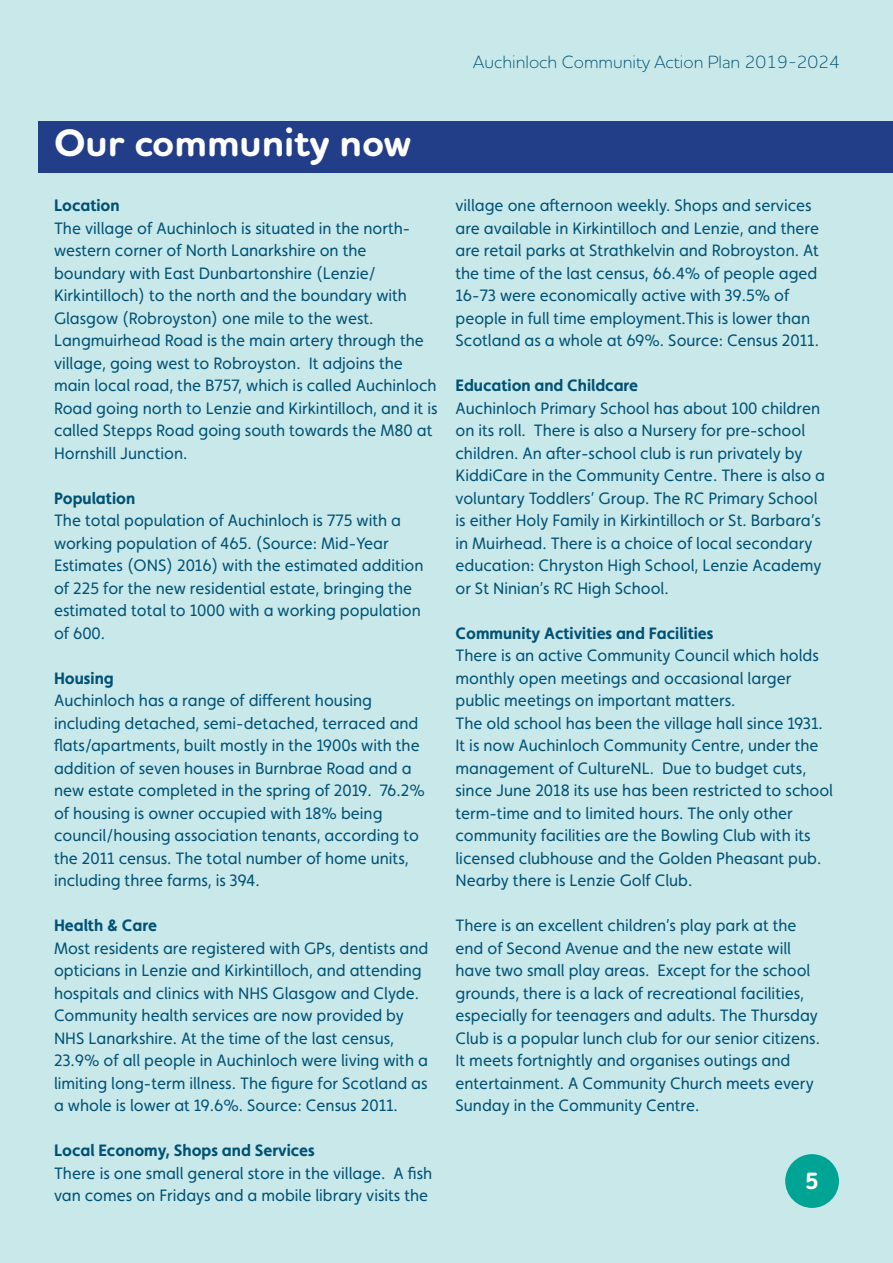
<style>
.page{position:relative;width:893px;height:1263px;background:#c9e8ea}
.page>*{position:absolute;margin:0;border:0;box-sizing:border-box;transform-origin:0 0}
.t1{font:700 39px "Houschka Rounded";color:#fff}
.t2{font:700 24px "Houschka Rounded";color:#fff}
.t3{font:300 18px "Houschka Rounded";color:#005274}
.t4{font:16.5px/22.5px "Faricy New";color:#005274}
.t5{font:700 16.5px "Faricy New";color:#005274}
</style>
<div class="page">
<div style="left:785px;top:1154px;width:54px;height:54px;background:#00a494;border-radius:50%"></div>
<div style="left:38px;top:121px;width:855px;height:51px;background:#223e88"></div>
<p class="t3" style="left:473px;top:50px;width:368px">Auchinloch Community Action Plan 2019-2024</p>
<h1 class="t1" style="left:54px;top:117px;width:358px">Our community now</h1>
<p class="t5" style="left:54px;top:195px;width:67px">Location</p>
<p class="t4" style="left:54px;top:216px;width:385px">The village of Auchinloch is situated in the north&shy;western corner of North Lanarkshire on the boundary with East Dunbartonshire (Lenzie/ Kirkintilloch) to the north and the boundary with Glasgow (Robroyston) one mile to the west.<br>Langmuirhead Road is the main artery through the village, going west to Robroyston. It adjoins the main local road, the B757, which is called Auchinloch Road going north to Lenzie and Kirkintilloch, and it is called Stepps Road going south towards the M80 at Hornshill Junction.</p>
<p class="t5" style="left:54px;top:488px;width:83px">Population</p>
<p class="t4" style="left:54px;top:509px;width:371px">The total population of Auchinloch is 775 with a working population of 465. (Source: Mid-Year Estimates (ONS) 2016) with the estimated addition of 225 for the new residential estate, bringing the estimated total to 1000 with a working population of 600.</p>
<p class="t5" style="left:54px;top:668px;width:61px">Housing</p>
<p class="t4" style="left:54px;top:689px;width:372px">Auchinloch has a range of different housing including detached, semi-detached, terraced and flats/apartments, built mostly in the 1900s with the addition of seven houses in Burnbrae Road and a new estate completed in the spring of 2019. 76.2% of housing is owner occupied with 18% being council/housing association tenants, according to the 2011 census. The total number of home units, including three farms, is 394.</p>
<p class="t5" style="left:54px;top:915px;width:105px">Health &amp; Care</p>
<p class="t4" style="left:54px;top:937px;width:376px">Most residents are registered with GPs, dentists and opticians in Lenzie and Kirkintilloch, and attending hospitals and clinics with NHS Glasgow and Clyde.<br>Community health services are now provided by NHS Lanarkshire. At the time of the last census, 23.9% of all people in Auchinloch were living with a limiting long-term illness. The figure for Scotland as a whole is lower at 19.6%. Source: Census 2011.</p>
<p class="t5" style="left:54px;top:1140px;width:262px">Local Economy, Shops and Services</p>
<p class="t4" style="left:54px;top:1162px;width:380px">There is one small general store in the village. A fish van comes on Fridays and a mobile library visits the</p>
<p class="t4" style="left:455px;top:194px;width:365px">village one afternoon weekly. Shops and services are available in Kirkintilloch and Lenzie, and there are retail parks at Strathkelvin and Robroyston. At the time of the last census, 66.4% of people aged 16-73 were economically active with 39.5% of people in full time employment.This is lower than Scotland as a whole at 69%. Source: Census 2011.</p>
<p class="t5" style="left:455px;top:375px;width:184px">Education and Childcare</p>
<p class="t4" style="left:455px;top:397px;width:371px">Auchinloch Primary School has about 100 children on its roll. There is also a Nursery for pre-school children. An after-school club is run privately by KiddiCare in the Community Centre. There is also a voluntary Toddlers’ Group. The RC Primary School is either Holy Family in Kirkintilloch or St. Barbara’s in Muirhead. There is a choice of local secondary education: Chryston High School, Lenzie Academy or St Ninian’s RC High School.</p>
<p class="t5" style="left:455px;top:623px;width:260px">Community Activities and Facilities</p>
<p class="t4" style="left:455px;top:644px;width:379px">There is an active Community Council which holds monthly open meetings and occasional larger public meetings on important matters.<br>The old school has been the village hall since 1931.<br>It is now Auchinloch Community Centre, under the management of CultureNL. Due to budget cuts, since June 2018 its use has been restricted to school term-time and to limited hours. The only other community facilities are the Bowling Club with its licensed clubhouse and the Golden Pheasant pub.<br>Nearby there is Lenzie Golf Club.</p>
<p class="t4" style="left:455px;top:914px;width:366px">There is an excellent children’s play park at the end of Second Avenue and the new estate will have two small play areas. Except for the school grounds, there is a lack of recreational facilities, especially for teenagers and adults. The Thursday Club is a popular lunch club for our senior citizens.<br>It meets fortnightly and organises outings and entertainment. A Community Church meets every Sunday in the Community Centre.</p>
<h2 class="t2" style="left:805px;top:1165px;width:16px">5</h2>
</div>
